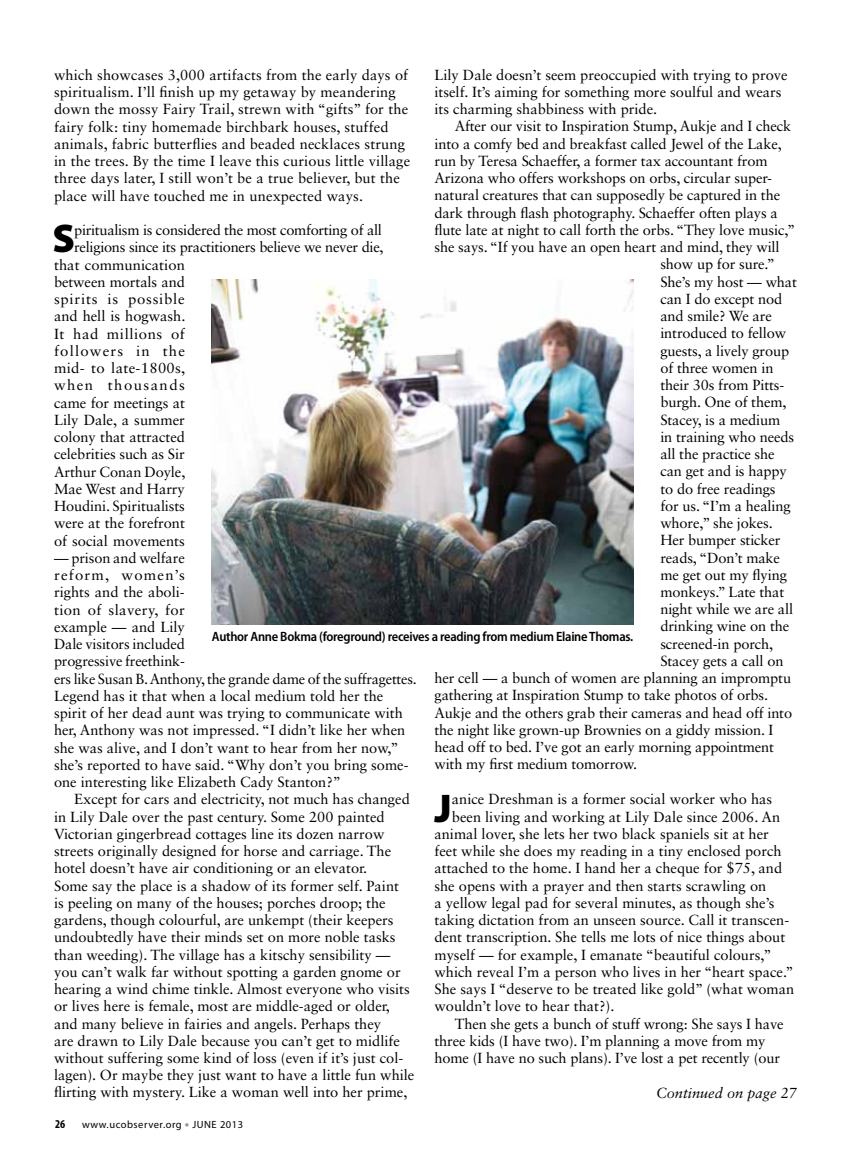
<style>
.page{position:relative;width:851px;height:1161px;background:#fff}
.page>*{position:absolute;margin:0;border:0;box-sizing:border-box;transform-origin:0 0}
.t1{font:900 40.2px "Myriad Pro";color:#000}
.t2{font:14.7px/17.2px "Sabon LT Std";color:#000}
.t3{font:14.7px "Sabon LT Std";letter-spacing:-.02em;color:#000}
.t4{font:14.7px "Sabon LT Std";letter-spacing:.05em;color:#000}
.t5{font:14.7px "Sabon LT Std";letter-spacing:.02em;color:#000}
.t6{font:italic 14.7px "Sabon LT Std";color:#000}
.t7{font:14.7px "Sabon LT Std";letter-spacing:.04em;color:#000}
.t8{font:14.7px "Sabon LT Std";letter-spacing:.08em;color:#000}
.t9{font:14.7px "Sabon LT Std";letter-spacing:.095em;color:#000}
.t10{font:600 semi-condensed 13.5px "Myriad Pro";letter-spacing:-.02em;color:#000}
.t11{font:700 condensed 12px "Myriad Pro";color:#000}
.t12{font:10.5px "Myriad Pro";letter-spacing:.05em;color:#000}
.s1{font-weight:900;font-size:12px;color:#939598}
</style>
<div class="page">
<img style="left:212px;top:279px;width:421px;height:346px">
<p class="t2" style="left:434px;top:66px;width:354px">Lily Dale doesn’t seem preoccupied with trying to prove itself. It’s aiming for something more soulful and wears its charming shabbiness with pride.</p>
<p class="t2" style="left:455px;top:118px;width:338px">After our visit to Inspiration Stump, Aukje and I check</p>
<p class="t2" style="left:434px;top:135px;width:349px">into a comfy bed and breakfast called Jewel of the Lake,</p>
<p class="t2" style="left:434px;top:152px;width:334px">run by Teresa Schaeffer, a former tax accountant from</p>
<p class="t2" style="left:434px;top:169px;width:339px">Arizona who offers workshops on orbs, circular super-</p>
<p class="t2" style="left:434px;top:187px;width:347px">natural creatures that can supposedly be captured in the</p>
<p class="t2" style="left:434px;top:204px;width:345px">dark through flash photography. Schaeffer often plays a</p>
<p class="t2" style="left:434px;top:221px;width:362px">flute late at night to call forth the orbs. “They love music,”</p>
<p class="t2" style="left:434px;top:238px;width:346px">she says. “If you have an open heart and mind, they will</p>
<p class="t2" style="left:660px;top:256px;width:116px">show up for sure.”</p>
<p class="t2" style="left:660px;top:273px;width:138px">She’s my host — what</p>
<p class="t2" style="left:660px;top:290px;width:123px">can I do except nod</p>
<p class="t2" style="left:660px;top:307px;width:113px">and smile? We are</p>
<p class="t2" style="left:660px;top:324px;width:127px">introduced to fellow</p>
<p class="t2" style="left:660px;top:342px;width:130px">guests, a lively group</p>
<p class="t2" style="left:660px;top:359px;width:115px">of three women in</p>
<p class="t2" style="left:660px;top:376px;width:125px">their 30s from Pitts-</p>
<p class="t2" style="left:660px;top:393px;width:128px">burgh. One of them,</p>
<p class="t2" style="left:660px;top:411px;width:121px">Stacey, is a medium</p>
<p class="t2" style="left:660px;top:428px;width:135px">in training who needs</p>
<p class="t2" style="left:660px;top:445px;width:116px">all the practice she</p>
<p class="t2" style="left:660px;top:462px;width:128px">can get and is happy</p>
<p class="t2" style="left:660px;top:480px;width:117px">to do free readings</p>
<p class="t2" style="left:660px;top:497px;width:132px">for us. “I’m a healing</p>
<p class="t2" style="left:660px;top:514px;width:114px">whore,” she jokes.</p>
<p class="t2" style="left:660px;top:531px;width:122px">Her bumper sticker</p>
<p class="t2" style="left:660px;top:549px;width:121px">reads, “Don’t make</p>
<p class="t2" style="left:660px;top:566px;width:128px">me get out my flying</p>
<p class="t2" style="left:660px;top:583px;width:125px">monkeys.” Late that</p>
<p class="t2" style="left:660px;top:600px;width:134px">night while we are all</p>
<p class="t2" style="left:660px;top:618px;width:130px">drinking wine on the</p>
<p class="t2" style="left:660px;top:635px;width:114px">screened-in porch,</p>
<p class="t2" style="left:660px;top:652px;width:125px">Stacey gets a call on</p>
<p class="t2" style="left:434px;top:669px;width:358px">her cell — a bunch of women are planning an impromptu</p>
<p class="t2" style="left:434px;top:687px;width:335px">gathering at Inspiration Stump to take photos of orbs.</p>
<p class="t2" style="left:434px;top:704px;width:359px">Aukje and the others grab their cameras and head off into</p>
<p class="t2" style="left:434px;top:721px;width:340px">the night like grown-up Brownies on a giddy mission. I</p>
<p class="t2" style="left:434px;top:738px;width:341px">head off to bed. I’ve got an early morning appointment</p>
<p class="t2" style="left:434px;top:756px;width:204px">with my first medium tomorrow.</p>
<h1 class="t1" style="left:434px;top:785px;width:19px">J</h1>
<p class="t2" style="left:452px;top:791px;width:322px">anice Dreshman is a former social worker who has</p>
<p class="t2" style="left:54px;top:66px;width:357px">which showcases 3,000 artifacts from the early days of spiritualism. I’ll finish up my getaway by meandering down the mossy Fairy Trail, strewn with “gifts” for the fairy folk: tiny homemade birchbark houses, stuffed animals, fabric butterflies and beaded necklaces strung in the trees. By the time I leave this curious little village three days later, I still won’t be a true believer, but the place will have touched me in unexpected ways.</p>
<h1 class="t1" style="left:52px;top:216px;width:21px">S</h1>
<p class="t3" style="left:74px;top:221px;width:309px">piritualism is considered the most comforting of all</p>
<p class="t3" style="left:74px;top:239px;width:311px">religions since its practitioners believe we never die,</p>
<p class="t2" style="left:54px;top:256px;width:132px">that communication</p>
<p class="t2" style="left:54px;top:273px;width:132px">between mortals and</p>
<p class="t4" style="left:54px;top:290px;width:132px">spirits is possible</p>
<p class="t2" style="left:54px;top:308px;width:133px">and hell is hogwash.</p>
<p class="t7" style="left:54px;top:325px;width:132px">It had millions of</p>
<p class="t8" style="left:54px;top:342px;width:132px">followers in the</p>
<p class="t5" style="left:54px;top:359px;width:133px">mid- to late-1800s,</p>
<p class="t9" style="left:54px;top:376px;width:132px">when thousands</p>
<p class="t2" style="left:54px;top:394px;width:132px">came for meetings at</p>
<p class="t2" style="left:54px;top:411px;width:132px">Lily Dale, a summer</p>
<p class="t2" style="left:54px;top:428px;width:132px">colony that attracted</p>
<p class="t2" style="left:54px;top:445px;width:132px">celebrities such as Sir</p>
<p class="t2" style="left:54px;top:463px;width:133px">Arthur Conan Doyle,</p>
<p class="t2" style="left:54px;top:480px;width:132px">Mae West and Harry</p>
<p class="t2" style="left:54px;top:497px;width:132px">Houdini. Spiritualists</p>
<p class="t2" style="left:54px;top:515px;width:132px">were at the forefront</p>
<p class="t2" style="left:54px;top:532px;width:132px">of social movements</p>
<p class="t2" style="left:54px;top:549px;width:364px">— prison and welfare<br>reform, women’s<br>rights and the aboli-<br>tion of slavery, for<br>example — and Lily<br>Dale visitors included<br>progressive freethink-<br>ers like Susan B. Anthony, the grande dame of the suffragettes.<br>Legend has it that when a local medium told her the spirit of her dead aunt was trying to communicate with her, Anthony was not impressed. “I didn’t like her when she was alive, and I don’t want to hear from her now,” she’s reported to have said. “Why don’t you bring some&shy;one interesting like Elizabeth Cady Stanton?”</p>
<p class="t2" style="left:54px;top:790px;width:362px;text-indent:20px">Except for cars and electricity, not much has changed in Lily Dale over the past century. Some 200 painted Victorian gingerbread cottages line its dozen narrow streets originally designed for horse and carriage. The hotel doesn’t have air conditioning or an elevator.<br>Some say the place is a shadow of its former self. Paint<br>is peeling on many of the houses; porches droop; the gardens, though colourful, are unkempt (their keepers undoubtedly have their minds set on more noble tasks than weeding). The village has a kitschy sensibility — you can’t walk far without spotting a garden gnome or hearing a wind chime tinkle. Almost everyone who visits or lives here is female, most are middle-aged or older, and many believe in fairies and angels. Perhaps they<br>are drawn to Lily Dale because you can’t get to midlife without suffering some kind of loss (even if it’s just col&shy;lagen). Or maybe they just want to have a little fun while flirting with mystery. Like a woman well into her prime,</p>
<p class="t10" style="left:212px;top:629px;width:423px">Author Anne Bokma (foreground) receives a reading from medium Elaine Thomas.</p>
<p class="t2" style="left:452px;top:808px;width:330px">been living and working at Lily Dale since 2006. An</p>
<p class="t2" style="left:434px;top:825px;width:336px">animal lover, she lets her two black spaniels sit at her</p>
<p class="t2" style="left:434px;top:842px;width:348px">feet while she does my reading in a tiny enclosed porch</p>
<p class="t2" style="left:434px;top:859px;width:349px">attached to the home. I hand her a cheque for $75, and</p>
<p class="t2" style="left:434px;top:877px;width:333px">she opens with a prayer and then starts scrawling on</p>
<p class="t2" style="left:434px;top:894px;width:341px">a yellow legal pad for several minutes, as though she’s</p>
<p class="t2" style="left:434px;top:911px;width:356px">taking dictation from an unseen source. Call it transcen-</p>
<p class="t2" style="left:434px;top:928px;width:352px">dent transcription. She tells me lots of nice things about</p>
<p class="t2" style="left:434px;top:946px;width:338px">myself — for example, I emanate “beautiful colours,”</p>
<p class="t2" style="left:434px;top:963px;width:360px">which reveal I’m a person who lives in her “heart space.”</p>
<p class="t2" style="left:434px;top:980px;width:361px">She says I “deserve to be treated like gold” (what woman</p>
<p class="t2" style="left:434px;top:997px;width:181px">wouldn’t love to hear that?).</p>
<p class="t2" style="left:455px;top:1015px;width:330px">Then she gets a bunch of stuff wrong: She says I have</p>
<p class="t2" style="left:434px;top:1032px;width:332px">three kids (I have two). I’m planning a move from my</p>
<p class="t2" style="left:434px;top:1049px;width:347px">home (I have no such plans). I’ve lost a pet recently (our</p>
<p class="t6" style="left:656px;top:1084px;width:142px">Continued on page 27</p>
<p class="t11" style="left:55px;top:1117px;width:12px">26</p>
<p class="t12" style="left:82px;top:1119px;width:163px">www.ucobserver.org <span class="s1">•</span> JUNE 2013</p>
</div>
